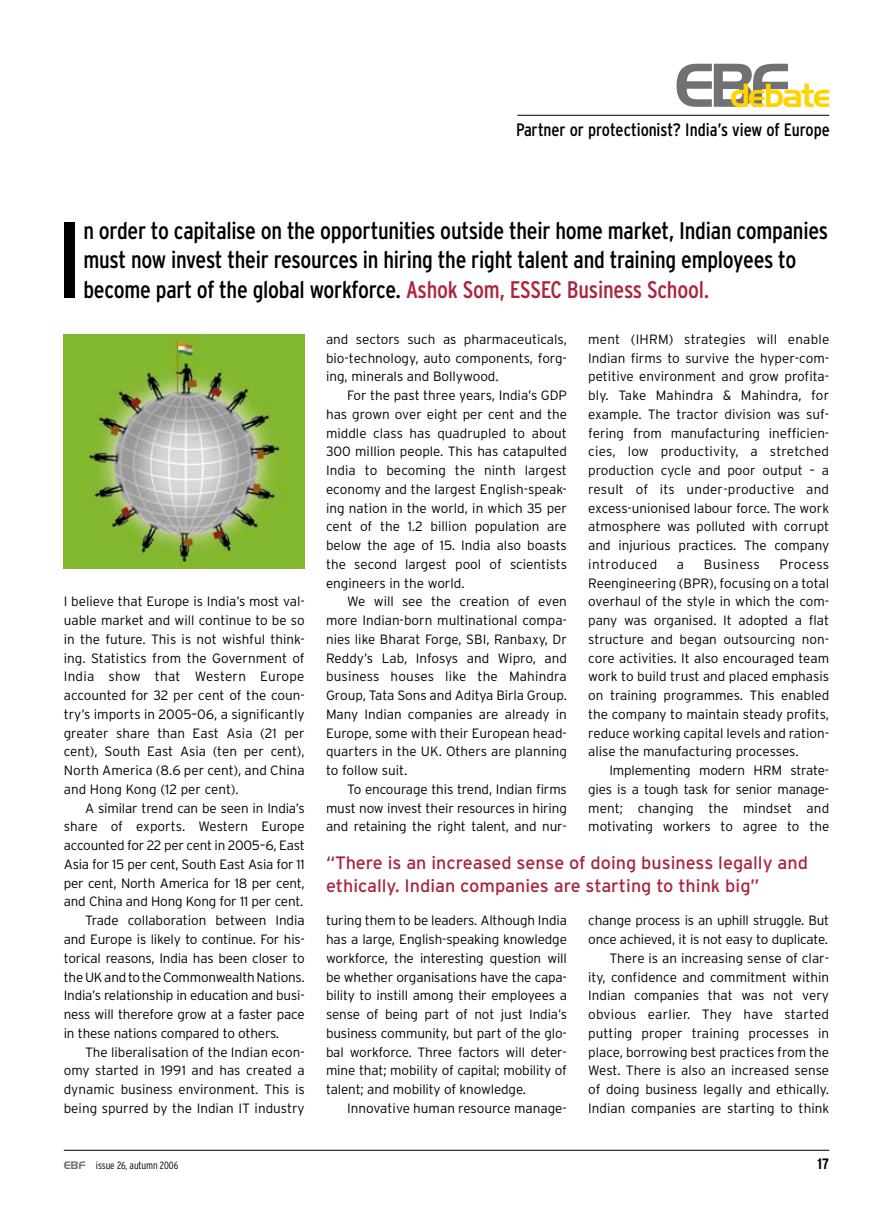
<style>
.page{position:relative;width:893px;height:1212px;background:#fff}
.page>*{position:absolute;margin:0;border:0;box-sizing:border-box;transform-origin:0 0}
.t1{font:condensed 107.55px "Interstate";color:#000}
.t2{font:32.4px "Handel Gothic BT";letter-spacing:-.05em;color:#ffd200}
.t3{font:condensed 24px/29.2px "Interstate";letter-spacing:-.01em;color:#000}
.t4{font:18px/23.2px "Interstate";color:#aa263c}
.t5{font:condensed 18px "Interstate";color:#000}
.t6{font:700 condensed 15px "Interstate";color:#000}
.t7{font:300 13.5px/18.8px "Interstate";letter-spacing:-.01em;color:#000;text-align:justify}
.t8{font:300 13.5px "Interstate";letter-spacing:.03em;color:#000}
.t9{font:300 condensed 10.5px "Interstate";letter-spacing:-.01em;color:#000}
.s1{font-size:60px;color:#707173}
.s2{color:#aa263c}
.s3{font-family:"Handel Gothic BT";font-weight:400;font-stretch:normal;color:#707173}
</style>
<div class="page">
<hr style="left:64px;top:1150px;width:765px;height:1px;background:#000">
<hr style="left:517px;top:115px;width:312px;height:1px;background:#000">
<img style="left:64px;top:334px;width:241px;height:235px">
<h2 class="t2" style="left:675px;top:76px;width:157px"><span class="s1">EBF</span>debate</h2>
<h3 class="t5" style="left:516px;top:120px;width:315px">Partner or protectionist? India’s view of Europe</h3>
<h1 class="t1" style="left:56px;top:200px;width:28px">I</h1>
<p class="t3" style="left:83px;top:216px;width:746px">n order to capitalise on the opportunities outside their home market, Indian companies must now invest their resources in hiring the right talent and training employees to become part of the global workforce. <span class="s2">Ashok Som, ESSEC Business School.</span></p>
<p class="t7" style="left:64px;top:592px;width:242px">I believe that Europe is India’s most val&shy;uable market and will continue to be so in the future. This is not wishful think&shy;ing. Statistics from the Government of India show that Western Europe accounted for 32 per cent of the coun&shy;try’s imports in 2005–06, a significantly greater share than East Asia (21 per cent), South East Asia (ten per cent), North America (8.6 per cent), and China and Hong Kong (12 per cent).</p>
<p class="t7" style="left:85px;top:798px;width:221px">A similar trend can be seen in India’s</p>
<p class="t7" style="left:64px;top:817px;width:242px">share of exports. Western Europe</p>
<p class="t7" style="left:64px;top:836px;width:242px">accounted for 22 per cent in 2005–6, East</p>
<p class="t7" style="left:64px;top:855px;width:242px">Asia for 15 per cent, South East Asia for 11</p>
<p class="t7" style="left:64px;top:873px;width:242px">per cent, North America for 18 per cent,</p>
<p class="t7" style="left:64px;top:892px;width:241px">and China and Hong Kong for 11 per cent.</p>
<p class="t7" style="left:85px;top:911px;width:221px">Trade collaboration between India</p>
<p class="t7" style="left:64px;top:930px;width:242px">and Europe is likely to continue. For his-</p>
<p class="t7" style="left:64px;top:948px;width:242px">torical reasons, India has been closer to</p>
<p class="t7" style="left:64px;top:967px;width:242px">the UK and to the Commonwealth Nations.</p>
<p class="t7" style="left:64px;top:986px;width:242px">India’s relationship in education and busi-</p>
<p class="t7" style="left:64px;top:1005px;width:242px">ness will therefore grow at a faster pace</p>
<p class="t7" style="left:64px;top:1023px;width:217px">in these nations compared to others.</p>
<p class="t7" style="left:85px;top:1042px;width:221px">The liberalisation of the Indian econ-</p>
<p class="t7" style="left:64px;top:1061px;width:242px">omy started in 1991 and has created a</p>
<p class="t7" style="left:64px;top:1080px;width:242px">dynamic business environment. This is</p>
<p class="t7" style="left:64px;top:1098px;width:242px">being spurred by the Indian IT industry</p>
<p class="t7" style="left:326px;top:330px;width:242px">and sectors such as pharmaceuticals, bio-technology, auto components, forg&shy;ing, minerals and Bollywood.</p>
<p class="t7" style="left:326px;top:386px;width:242px;text-indent:21px">For the past three years, India’s GDP has grown over eight per cent and the middle class has quadrupled to about 300 million people. This has catapulted India to becoming the ninth largest economy and the largest English-speak&shy;ing nation in the world, in which 35 per cent of the 1.2 billion population are below the age of 15. India also boasts the second largest pool of scientists engineers in the world.</p>
<p class="t7" style="left:326px;top:592px;width:242px;text-indent:21px">We will see the creation of even more Indian-born multinational compa&shy;nies like Bharat Forge, SBI, Ranbaxy, Dr Reddy’s Lab, Infosys and Wipro, and business houses like the Mahindra Group, Tata Sons and Aditya Birla Group.<br>Many Indian companies are already in Europe, some with their European head&shy;quarters in the UK. Others are planning to follow suit.</p>
<p class="t7" style="left:326px;top:780px;width:242px;text-indent:21px">To encourage this trend, Indian firms must now invest their resources in hiring and retaining the right talent, and nur-</p>
<p class="t7" style="left:588px;top:330px;width:243px">ment (IHRM) strategies will enable Indian firms to survive the hyper-com&shy;petitive environment and grow profita&shy;bly. Take Mahindra &amp; Mahindra, for example. The tractor division was suf&shy;fering from manufacturing inefficien&shy;cies, low productivity, a stretched production cycle and poor output – a result of its under-productive and excess-unionised labour force. The work atmosphere was polluted with corrupt and injurious practices. The company introduced</p>
<p class="t7" style="left:677px;top:555px;width:9px">a</p>
<p class="t8" style="left:704px;top:557px;width:57px">Business</p>
<p class="t7" style="left:588px;top:555px;width:242px;text-indent:191px">Process Reengineering (BPR), focusing on a total overhaul of the style in which the com&shy;pany was organised. It adopted a flat structure and began outsourcing non&shy;core activities. It also encouraged team work to build trust and placed emphasis on training programmes. This enabled the company to maintain steady profits, reduce working capital levels and ration&shy;alise the manufacturing processes.</p>
<p class="t7" style="left:588px;top:761px;width:243px;text-indent:21px">Implementing modern HRM strate&shy;gies is a tough task for senior manage&shy;ment; changing the mindset and motivating workers to agree to the</p>
<h3 class="t4" style="left:326px;top:851px;width:483px">“There is an increased sense of doing business legally and ethically. Indian companies are starting to think big”</h3>
<p class="t7" style="left:326px;top:911px;width:242px">turing them to be leaders. Although India has a large, English-speaking knowledge workforce, the interesting question will be whether organisations have the capa&shy;bility to instill among their employees a sense of being part of not just India’s business community, but part of the glo&shy;bal workforce. Three factors will deter&shy;mine that; mobility of capital; mobility of talent; and mobility of knowledge.</p>
<p class="t7" style="left:347px;top:1098px;width:221px">Innovative human resource manage-</p>
<p class="t7" style="left:588px;top:911px;width:242px;text-align:right">change process is an uphill struggle. But once achieved, it is not easy to duplicate.<br>There is an increasing sense of clar-<br>ity, confidence and commitment within Indian companies that was not very obvious earlier. They have started putting proper training processes in place, borrowing best practices from the West. There is also an increased sense of doing business legally and ethically.<br>Indian companies are starting to think</p>
<p class="t9" style="left:64px;top:1159px;width:116px"><span class="s3">EBF</span> issue 26, autumn 2006</p>
<p class="t6" style="left:818px;top:1155px;width:12px">17</p>
</div>
